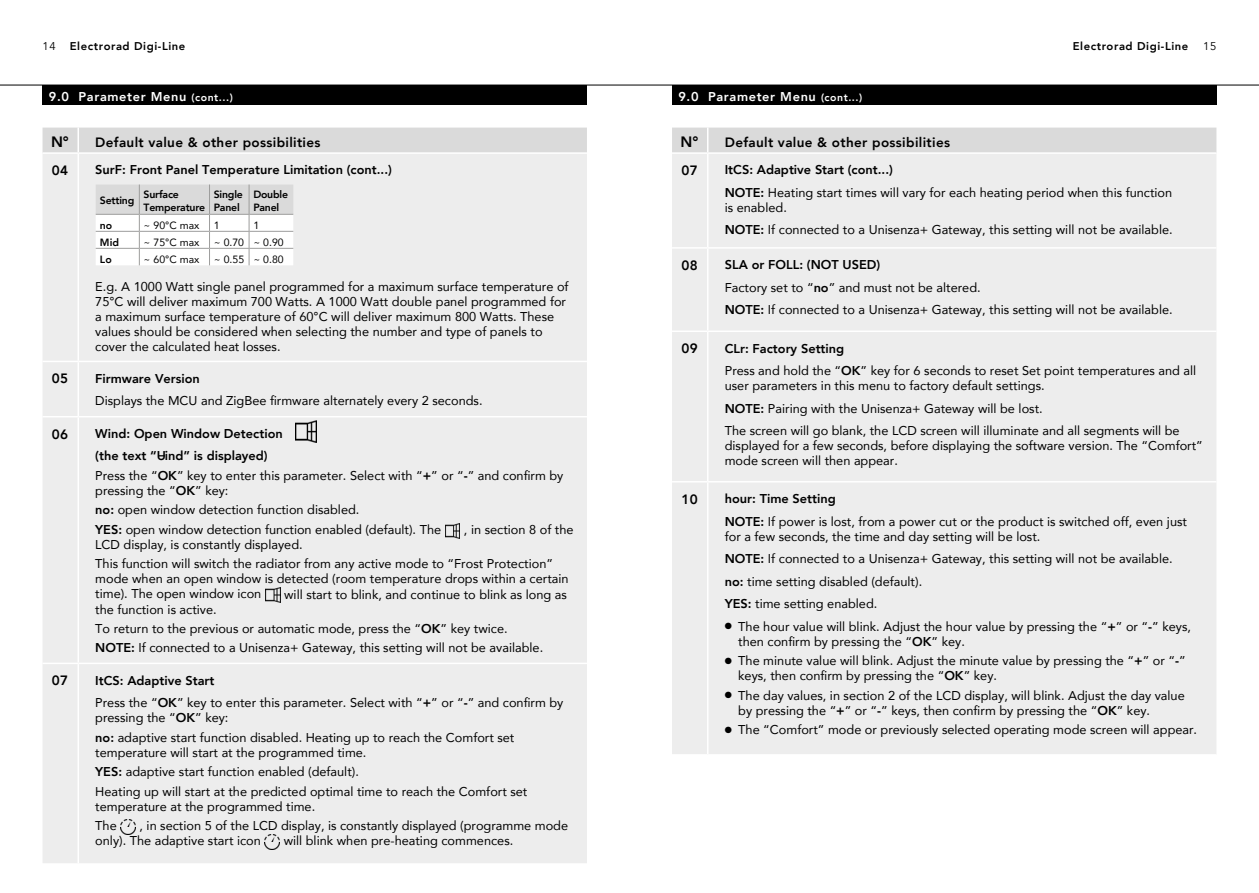
<style>
.page{position:relative;width:1259px;height:893px;background:#fff}
.page>*{position:absolute;margin:0;border:0;box-sizing:border-box;transform-origin:0 0}
.t1{font:800 15px "Avenir";color:#000}
.t2{font:800 13.5px "Avenir";letter-spacing:.025em;color:#000}
.t3{font:12.75px/22.5px "Avenir";color:#000}
.t4{font:800 12.75px/22.5px "Avenir";color:#000}
.t5{font:800 12.75px "Avenir";letter-spacing:.05em;color:#fff}
.t6{font:800 11.25px "Avenir";letter-spacing:.05em;color:#000}
.t7{font:11.25px "Avenir";color:#000}
.t8{font:800 10.5px/12px "Avenir";letter-spacing:-.02em;color:#000}
.t9{font:10.5px "Avenir";color:#000}
.s1{font-weight:400}
.s2{font-size:10.5px}
.s3{font-weight:800}
</style>
<div class="page">
<hr style="left:0;top:85px;width:1259px;height:1px;background:#000">
<div style="left:43px;top:128px;width:544px;height:24px;background:#dadada"></div>
<div style="left:43px;top:154px;width:544px;height:709px;background:#ededed"></div>
<hr style="left:77px;top:128px;width:2px;height:24px;background:#fff">
<hr style="left:77px;top:154px;width:2px;height:207px;background:#fff">
<hr style="left:43px;top:361px;width:35px;height:1px;background:#fff">
<hr style="left:78px;top:361px;width:509px;height:1px;background:#fff">
<hr style="left:77px;top:362px;width:2px;height:54px;background:#fff">
<hr style="left:43px;top:416px;width:35px;height:1px;background:#fff">
<hr style="left:78px;top:416px;width:509px;height:1px;background:#fff">
<hr style="left:77px;top:417px;width:2px;height:246px;background:#fff">
<hr style="left:43px;top:663px;width:35px;height:1px;background:#fff">
<hr style="left:78px;top:663px;width:509px;height:1px;background:#fff">
<hr style="left:77px;top:664px;width:2px;height:199px;background:#fff">
<img style="left:445px;top:523px;width:15px;height:15px">
<img style="left:265px;top:588px;width:15px;height:15px">
<img style="left:121px;top:819px;width:14px;height:15px">
<img style="left:265px;top:834px;width:15px;height:15px">
<div style="left:672px;top:154px;width:544px;height:600px;background:#ededed"></div>
<div style="left:672px;top:128px;width:544px;height:24px;background:#dadada"></div>
<hr style="left:707px;top:154px;width:1px;height:93px;background:#fff">
<hr style="left:672px;top:247px;width:36px;height:2px;background:#fff">
<hr style="left:708px;top:247px;width:508px;height:2px;background:#fff">
<hr style="left:707px;top:249px;width:1px;height:81px;background:#fff">
<hr style="left:672px;top:330px;width:36px;height:2px;background:#fff">
<hr style="left:708px;top:330px;width:508px;height:2px;background:#fff">
<hr style="left:707px;top:332px;width:1px;height:149px;background:#fff">
<hr style="left:672px;top:481px;width:36px;height:1px;background:#fff">
<hr style="left:708px;top:481px;width:508px;height:1px;background:#fff">
<hr style="left:707px;top:482px;width:1px;height:272px;background:#fff">
<svg style="left:96px;top:185px;width:197px;height:80px"></svg>
<div style="left:43px;top:85px;width:544px;height:19px;background:#000"></div>
<img style="left:295px;top:421px;width:21px;height:21px">
<div style="left:672px;top:85px;width:544px;height:19px;background:#000"></div>
<p class="t6" style="left:43px;top:37px;width:144px"><span class="s1">14</span> Electrorad Digi-Line</p>
<p class="t6" style="left:1072px;top:37px;width:117px">Electrorad Digi-Line</p>
<p class="t7" style="left:1203px;top:39px;width:15px">15</p>
<p class="t5" style="left:49px;top:87px;width:185px">9.0 Parameter Menu <span class="s2">(cont...)</span></p>
<p class="t5" style="left:678px;top:87px;width:185px">9.0 Parameter Menu <span class="s2">(cont...)</span></p>
<p class="t1" style="left:51px;top:131px;width:19px">N°</p>
<p class="t2" style="left:95px;top:131px;width:227px">Default value &amp; other possibilities</p>
<p class="t2" style="left:52px;top:160px;width:18px">04</p>
<p class="t4" style="left:95px;top:159px;width:298px">SurF: Front Panel Temperature Limitation (cont...)</p>
<p class="t8" style="left:100px;top:195px;width:36px">Setting</p>
<p class="t8" style="left:144px;top:189px;width:63px">Surface<br>Temperature</p>
<p class="t8" style="left:214px;top:189px;width:31px">Single<br>Panel</p>
<p class="t8" style="left:253px;top:189px;width:36px">Double<br>Panel</p>
<p class="t8" style="left:100px;top:219px;width:14px">no</p>
<p class="t9" style="left:144px;top:217px;width:57px">~ 90°C max</p>
<p class="t9" style="left:214px;top:217px;width:7px">1</p>
<p class="t9" style="left:253px;top:217px;width:7px">1</p>
<p class="t8" style="left:100px;top:236px;width:21px">Mid</p>
<p class="t9" style="left:144px;top:234px;width:57px">~ 75°C max</p>
<p class="t9" style="left:214px;top:234px;width:71px">~ 0.70 ~ 0.90</p>
<p class="t8" style="left:100px;top:253px;width:13px">Lo</p>
<p class="t9" style="left:144px;top:251px;width:57px">~ 60°C max</p>
<p class="t9" style="left:214px;top:251px;width:71px">~ 0.55 ~ 0.80</p>
<p class="t3" style="left:95px;top:279px;width:475px;line-height:15px">E.g. A 1000 Watt single panel programmed for a maximum surface temperature of 75°C will deliver maximum 700 Watts. A 1000 Watt double panel programmed for a maximum surface temperature of 60°C will deliver maximum 800 Watts. These values should be considered when selecting the number and type of panels to cover the calculated heat losses.</p>
<p class="t2" style="left:52px;top:368px;width:18px">05</p>
<p class="t4" style="left:95px;top:367px;width:106px">Firmware Version</p>
<p class="t3" style="left:95px;top:389px;width:389px">Displays the MCU and ZigBee firmware alternately every 2 seconds.</p>
<p class="t2" style="left:52px;top:423px;width:18px">06</p>
<p class="t4" style="left:95px;top:422px;width:189px">Wind: Open Window Detection (the text “U–ind” is displayed)</p>
<p class="t3" style="left:95px;top:468px;width:470px;line-height:15px">Press the “<span class="s3">OK</span>” key to enter this parameter. Select with “<span class="s3">+</span>” or “<span class="s3">-</span>” and confirm by pressing the “<span class="s3">OK</span>” key:</p>
<p class="t3" style="left:95px;top:500px;width:347px;line-height:19.5px"><span class="s3">no:</span> open window detection function disabled.<br><span class="s3">YES:</span> open window detection function enabled (default). The</p>
<p class="t3" style="left:464px;top:518px;width:111px">, in section 8 of the</p>
<p class="t3" style="left:95px;top:534px;width:459px;line-height:19.5px">LCD display, is constantly displayed.<br>This function will switch the radiator from any active mode to “Frost Protection”</p>
<p class="t3" style="left:95px;top:571px;width:475px;line-height:15px">mode when an open window is detected (room temperature drops within a certain time). The open window icon</p>
<p class="t3" style="left:284px;top:582px;width:284px">will start to blink, and continue to blink as long as</p>
<p class="t3" style="left:95px;top:599px;width:449px;line-height:19.5px">the function is active.<br>To return to the previous or automatic mode, press the “<span class="s3">OK</span>” key twice.<br><span class="s3">NOTE:</span> If connected to a Unisenza+ Gateway, this setting will not be available.</p>
<p class="t2" style="left:52px;top:670px;width:18px">07</p>
<p class="t3" style="left:95px;top:669px;width:470px"><span class="s3">ItCS: Adaptive Start<br></span>Press the “<span class="s3">OK</span>” key to enter this parameter. Select with “<span class="s3">+</span>” or “<span class="s3">-</span>” and confirm by</p>
<p class="t3" style="left:95px;top:708px;width:421px;line-height:19.5px">pressing the “<span class="s3">OK</span>” key:<br><span class="s3">no:</span> adaptive start function disabled. Heating up to reach the Comfort set</p>
<p class="t3" style="left:95px;top:742px;width:434px;line-height:19.5px">temperature will start at the programmed time.<br><span class="s3">YES:</span> adaptive start function enabled (default).<br>Heating up will start at the predicted optimal time to reach the Comfort set</p>
<p class="t3" style="left:95px;top:796px;width:221px;line-height:19.5px">temperature at the programmed time.<br>The</p>
<p class="t3" style="left:95px;top:818px;width:474px;line-height:15px;text-indent:44px">, in section 5 of the LCD display, is constantly displayed (programme mode only). The adaptive start icon</p>
<p class="t3" style="left:284px;top:829px;width:231px">will blink when pre-heating commences.</p>
<p class="t1" style="left:680px;top:131px;width:19px">N°</p>
<p class="t2" style="left:725px;top:131px;width:227px">Default value &amp; other possibilities</p>
<p class="t2" style="left:681px;top:160px;width:18px">07</p>
<p class="t3" style="left:725px;top:158px;width:449px"><span class="s3">ItCS: Adaptive Start (cont...)<br>NOTE:</span> Heating start times will vary for each heating period when this function</p>
<p class="t3" style="left:725px;top:196px;width:449px">is enabled.<br><span class="s3">NOTE:</span> If connected to a Unisenza+ Gateway, this setting will not be available.</p>
<p class="t2" style="left:681px;top:255px;width:18px">08</p>
<p class="t3" style="left:725px;top:253px;width:449px"><span class="s3">SLA or FOLL: (NOT USED)<br></span>Factory set to “<span class="s3">no</span>” and must not be altered.<br><span class="s3">NOTE:</span> If connected to a Unisenza+ Gateway, this setting will not be available.</p>
<p class="t2" style="left:681px;top:338px;width:18px">09</p>
<p class="t3" style="left:725px;top:336px;width:473px"><span class="s3">CLr: Factory Setting<br></span>Press and hold the “<span class="s3">OK</span>” key for 6 seconds to reset Set point temperatures and all</p>
<p class="t3" style="left:725px;top:374px;width:456px">user parameters in this menu to factory default settings.<br><span class="s3">NOTE:</span> Pairing with the Unisenza+ Gateway will be lost.<br>The screen will go blank, the LCD screen will illuminate and all segments will be</p>
<p class="t3" style="left:725px;top:438px;width:479px;line-height:15px">displayed for a few seconds, before displaying the software version. The “Comfort” mode screen will then appear.</p>
<p class="t2" style="left:681px;top:489px;width:18px">10</p>
<p class="t3" style="left:725px;top:487px;width:464px"><span class="s3">hour: Time Setting<br>NOTE:</span> If power is lost, from a power cut or the product is switched off, even just</p>
<p class="t3" style="left:725px;top:524px;width:449px">for a few seconds, the time and day setting will be lost.<br><span class="s3">NOTE:</span> If connected to a Unisenza+ Gateway, this setting will not be available. <span class="s3">no:</span> time setting disabled (default).<br><span class="s3">YES:</span> time setting enabled.</p>
<p class="t3" style="left:738px;top:618px;width:454px;line-height:15px;text-indent:-13px">● The hour value will blink. Adjust the hour value by pressing the “<span class="s3">+</span>” or “<span class="s3">-</span>” keys, then confirm by pressing the “<span class="s3">OK</span>” key.</p>
<p class="t3" style="left:738px;top:653px;width:449px;line-height:15px;text-indent:-13px">● The minute value will blink. Adjust the minute value by pressing the “<span class="s3">+</span>” or “<span class="s3">-</span>” keys, then confirm by pressing the “<span class="s3">OK</span>” key.</p>
<p class="t3" style="left:738px;top:687px;width:448px;line-height:15px;text-indent:-13px">● The day values, in section 2 of the LCD display, will blink. Adjust the day value by pressing the “<span class="s3">+</span>” or “<span class="s3">-</span>” keys, then confirm by pressing the “<span class="s3">OK</span>” key.</p>
<p class="t3" style="left:725px;top:718px;width:474px">● The “Comfort” mode or previously selected operating mode screen will appear.</p>
</div>
